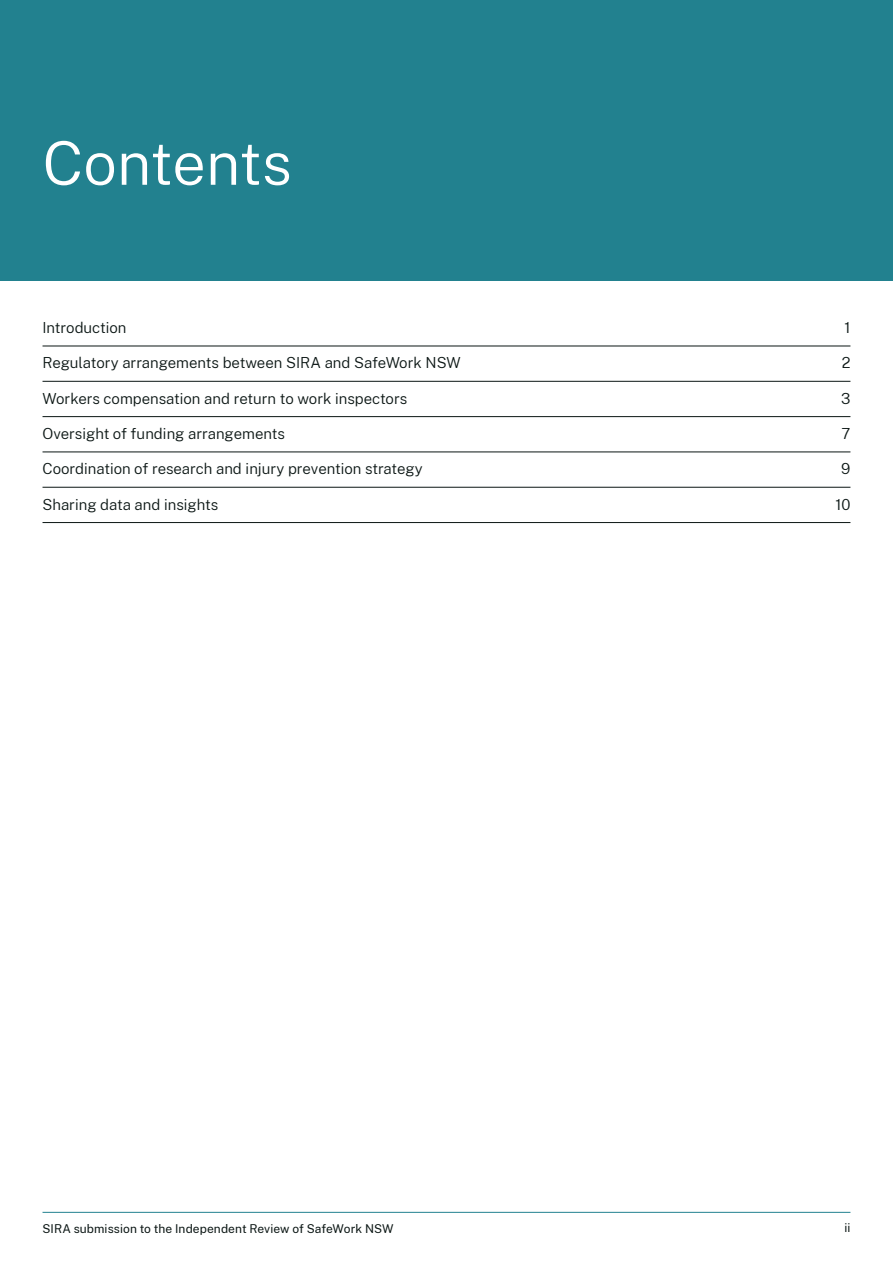
<style>
.page{position:relative;width:893px;height:1263px;background:#fff}
.page>*{position:absolute;margin:0;border:0;box-sizing:border-box;transform-origin:0 0}
.Divider_title__H1{font:300 60px "Public Sans";color:#fff}
.t1{font:300 15px "Public Sans";color:#0b1614}
.t2{font:12px "Public Sans";letter-spacing:.005em;color:#0b1614}
</style>
<div class="page">
<div style="left:0;top:0;width:893px;height:281px;background:#22818f"></div>
<hr style="left:43px;top:346px;width:807px;height:1px;background:#0b1614">
<hr style="left:43px;top:381px;width:807px;height:1px;background:#0b1614">
<hr style="left:43px;top:416px;width:807px;height:1px;background:#0b1614">
<hr style="left:43px;top:452px;width:807px;height:1px;background:#0b1614">
<hr style="left:43px;top:487px;width:807px;height:1px;background:#0b1614">
<hr style="left:43px;top:522px;width:807px;height:1px;background:#0b1614">
<hr style="left:43px;top:1212px;width:807px;height:1px;background:#22818f">
<h1 class="Divider_title__H1" style="left:43px;top:122px;width:251px">Contents</h1>
<p class="t1" style="left:43px;top:317px;width:85px">Introduction</p>
<p class="t1" style="left:844px;top:317px;width:8px">1</p>
<p class="t1" style="left:43px;top:352px;width:420px">Regulatory arrangements between SIRA and SafeWork NSW</p>
<p class="t1" style="left:842px;top:352px;width:10px">2</p>
<p class="t1" style="left:43px;top:388px;width:366px">Workers compensation and return to work inspectors</p>
<p class="t1" style="left:841px;top:388px;width:11px">3</p>
<p class="t1" style="left:43px;top:423px;width:244px">Oversight of funding arrangements</p>
<p class="t1" style="left:841px;top:423px;width:10px">7</p>
<p class="t1" style="left:43px;top:458px;width:382px">Coordination of research and injury prevention strategy</p>
<p class="t1" style="left:841px;top:458px;width:11px">9</p>
<p class="t1" style="left:43px;top:494px;width:177px">Sharing data and insights</p>
<p class="t1" style="left:835px;top:494px;width:17px">10</p>
<p class="t2" style="left:43px;top:1220px;width:352px">SIRA submission to the Independent Review of SafeWork NSW</p>
<p class="t2" style="left:844px;top:1219px;width:7px">ii</p>
</div>
